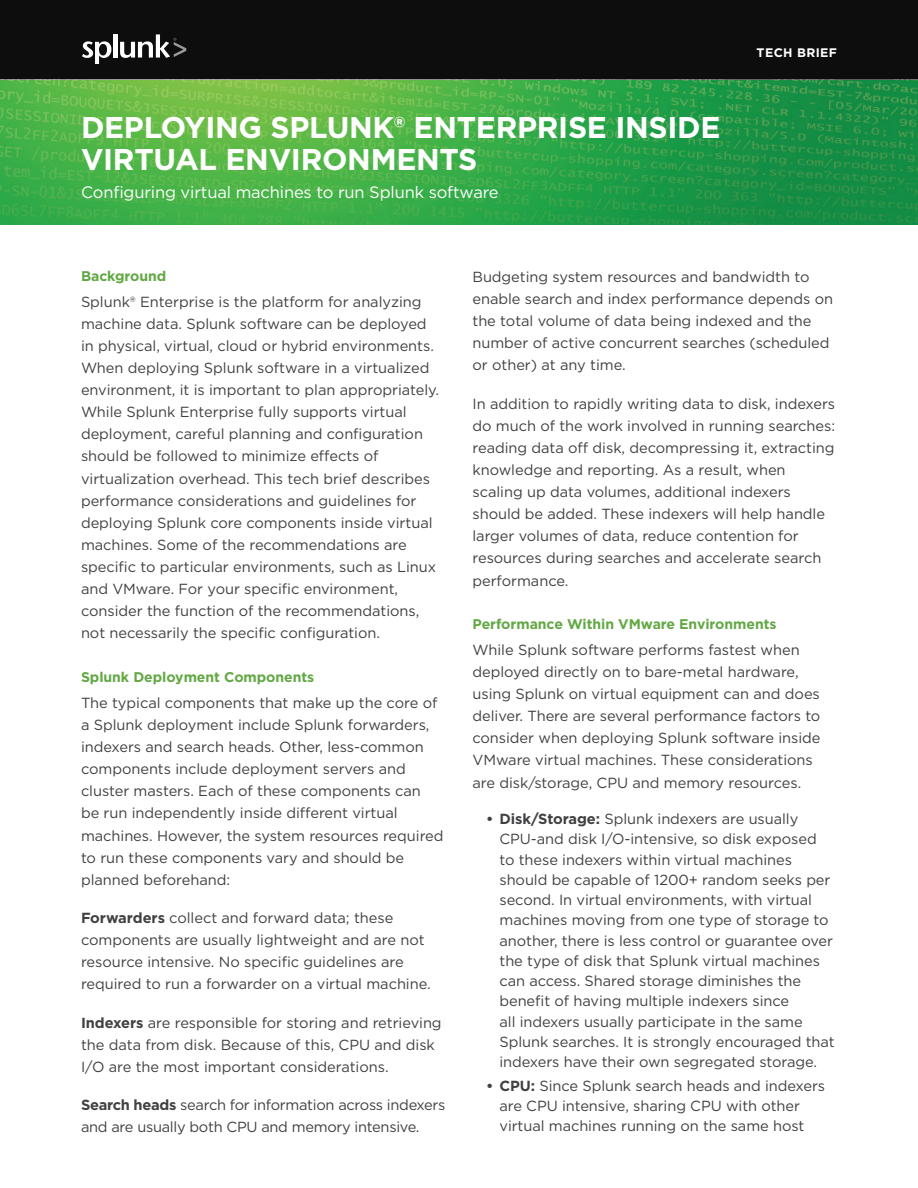
<style>
.page{position:relative;width:918px;height:1188px;background:#fff}
.page>*{position:absolute;margin:0;border:0;box-sizing:border-box;transform-origin:0 0}
.Document_Title{font:700 30px/31.5px "Gotham";letter-spacing:-.01em;color:#fff}
.Document_Subtitle{font:16.5px "Gotham";letter-spacing:-.01em;color:#fff}
.Body_Text{font:14.7px/22.2px "Gotham";letter-spacing:-.005em;color:#414042}
.Backside_Subheads{font:700 14.1px "Gotham";letter-spacing:-.005em;color:#62a844}
.t1{font:700 12.3px "Gotham";letter-spacing:.03em;color:#fff}
.s1{font-weight:700}
</style>
<div class="page">
<div style="left:0;top:0;width:918px;height:80px;background:#0d0d0d"></div>
<svg style="left:82px;top:41px;width:29px;height:23px"></svg>
<hr style="left:113px;top:34px;width:4px;height:24px;background:#fff">
<svg style="left:120px;top:34px;width:66px;height:24px"></svg>
<img style="left:0;top:80px;width:918px;height:145px">
<p class="Document_Title" style="left:81px;top:112px;width:641px">DEPLOYING SPLUNK® ENTERPRISE INSIDE<br>VIRTUAL ENVIRONMENTS</p>
<p class="Document_Subtitle" style="left:81px;top:181px;width:419px">Configuring virtual machines to run Splunk software</p>
<p class="t1" style="left:757px;top:44px;width:82px">TECH BRIEF</p>
<p class="Backside_Subheads" style="left:81px;top:267px;width:87px">Background</p>
<p class="Body_Text" style="left:81px;top:290px;width:360px">Splunk® Enterprise is the platform for analyzing machine data. Splunk software can be deployed in physical, virtual, cloud or hybrid environments.<br>When deploying Splunk software in a virtualized environment, it is important to plan appropriately.<br>While Splunk Enterprise fully supports virtual deployment, careful planning and configuration should be followed to minimize effects of virtualization overhead. This tech brief describes performance considerations and guidelines for deploying Splunk core components inside virtual machines. Some of the recommendations are specific to particular environments, such as Linux and VMware. For your specific environment, consider the function of the recommendations, not necessarily the specific configuration.</p>
<p class="Backside_Subheads" style="left:81px;top:668px;width:235px">Splunk Deployment Components</p>
<p class="Body_Text" style="left:81px;top:691px;width:364px">The typical components that make up the core of a Splunk deployment include Splunk forwarders, indexers and search heads. Other, less-common components include deployment servers and cluster masters. Each of these components can<br>be run independently inside different virtual machines. However, the system resources required to run these components vary and should be planned beforehand:</p>
<p class="Body_Text" style="left:81px;top:906px;width:351px"><span class="s1">Forwarders</span> collect and forward data; these components are usually lightweight and are not resource intensive. No specific guidelines are required to run a forwarder on a virtual machine.</p>
<p class="Body_Text" style="left:81px;top:1011px;width:362px"><span class="s1">Indexers</span> are responsible for storing and retrieving the data from disk. Because of this, CPU and disk<br>I/O are the most important considerations.</p>
<p class="Body_Text" style="left:81px;top:1094px;width:366px"><span class="s1">Search heads</span> search for information across indexers and are usually both CPU and memory intensive.</p>
<p class="Body_Text" style="left:472px;top:265px;width:362px">Budgeting system resources and bandwidth to enable search and index performance depends on the total volume of data being indexed and the number of active concurrent searches (scheduled or other) at any time.</p>
<p class="Body_Text" style="left:472px;top:392px;width:364px">In addition to rapidly writing data to disk, indexers do much of the work involved in running searches: reading data off disk, decompressing it, extracting knowledge and reporting. As a result, when scaling up data volumes, additional indexers should be added. These indexers will help handle larger volumes of data, reduce contention for resources during searches and accelerate search performance.</p>
<p class="Backside_Subheads" style="left:472px;top:615px;width:306px">Performance Within VMware Environments</p>
<p class="Body_Text" style="left:472px;top:638px;width:350px">While Splunk software performs fastest when deployed directly on to bare-metal hardware, using Splunk on virtual equipment can and does deliver. There are several performance factors to consider when deploying Splunk software inside VMware virtual machines. These considerations are disk/storage, CPU and memory resources.</p>
<p class="Body_Text" style="left:500px;top:808px;width:337px;line-height:20.2px;text-indent:-14px"><span class="s1">• Disk/Storage:</span> Splunk indexers are usually CPU-and disk I/O-intensive, so disk exposed to these indexers within virtual machines should be capable of 1200+ random seeks per second. In virtual environments, with virtual machines moving from one type of storage to another, there is less control or guarantee over the type of disk that Splunk virtual machines can access. Shared storage diminishes the benefit of having multiple indexers since<br>all indexers usually participate in the same Splunk searches. It is strongly encouraged that indexers have their own segregated storage.</p>
<p class="Body_Text" style="left:500px;top:1075px;width:327px;line-height:20.2px;text-indent:-14px"><span class="s1">• CPU:</span> Since Splunk search heads and indexers are CPU intensive, sharing CPU with other virtual machines running on the same host</p>
</div>
